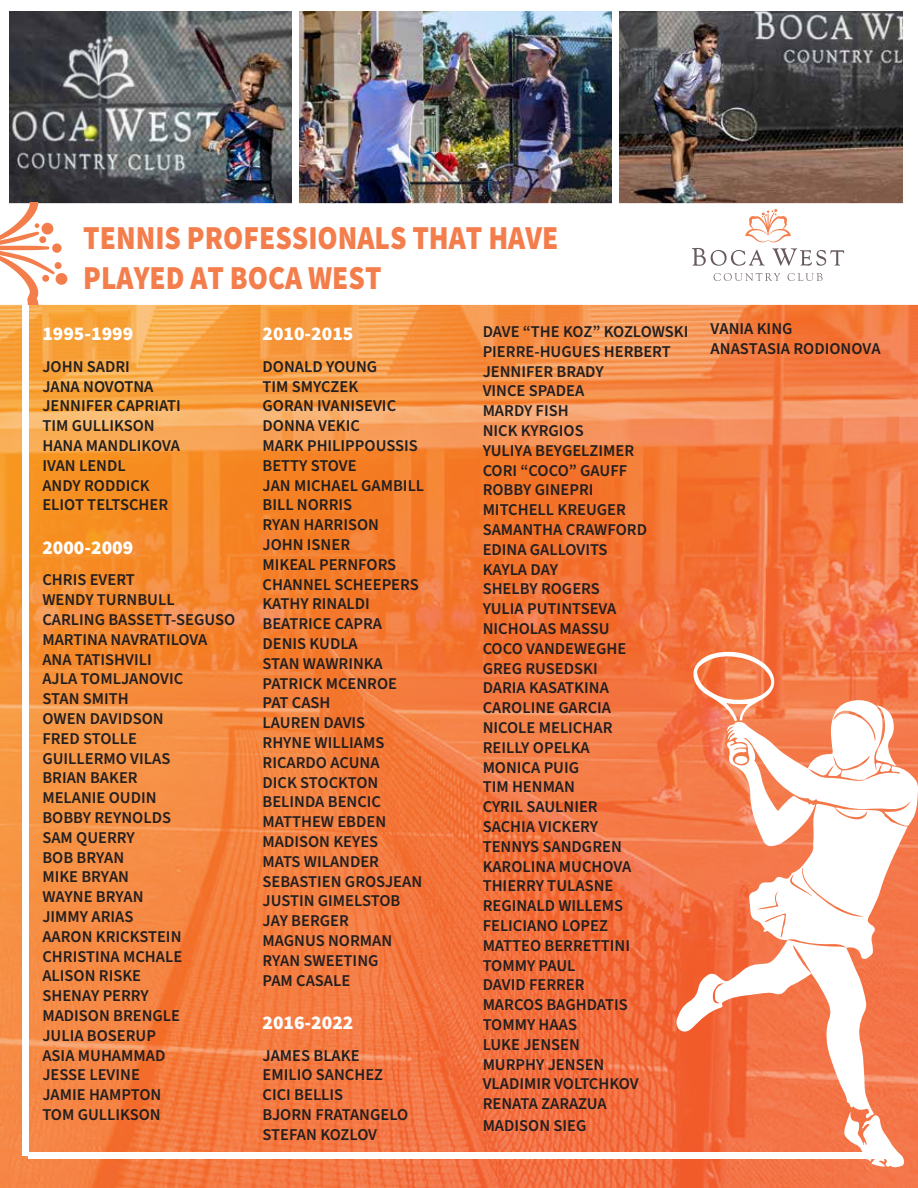
<style>
.page{position:relative;width:918px;height:1188px;background:#fff}
.page>*{position:absolute;margin:0;border:0;box-sizing:border-box;transform-origin:0 0}
.t1{font:900 33.6px/40.2px "Source Sans Pro";color:#f47d4c;scale:.87 1}
.t2{font:900 19.5px "Source Sans Pro";color:#fff}
.t3{font:600 16.5px/19.8px "Source Sans Pro";color:#231f20}
</style>
<div class="page">
<img style="left:0;top:305px;width:918px;height:883px">
<svg style="left:676px;top:652px;width:242px;height:516px"></svg>
<div style="left:22px;top:288px;width:6px;height:867px;background:#fff"></div>
<div style="left:28px;top:1152px;width:867px;height:6px;background:#fff"></div>
<img style="left:9px;top:11px;width:283px;height:192px">
<img style="left:299px;top:11px;width:604px;height:192px">
<div style="left:612px;top:0;width:7px;height:210px;background:#fff"></div>
<svg style="left:55px;top:203px;width:863px;height:102px"></svg>
<svg style="left:714px;top:273px;width:66px;height:8px"></svg>
<svg style="left:788px;top:273px;width:35px;height:8px"></svg>
<svg style="left:692px;top:248px;width:73px;height:18px"></svg>
<svg style="left:772px;top:248px;width:72px;height:18px"></svg>
<svg style="left:745px;top:209px;width:46px;height:33px"></svg>
<div style="left:56px;top:273px;width:11px;height:12px;background:#f47d4c;border-radius:50%"></div>
<svg style="left:0;top:202px;width:55px;height:103px"></svg>
<div style="left:39px;top:236px;width:7px;height:7px;background:#f47d4c;border-radius:50%"></div>
<div style="left:55px;top:262px;width:7px;height:7px;background:#f47d4c;border-radius:50%"></div>
<div style="left:42px;top:275px;width:7px;height:7px;background:#f47d4c;border-radius:50%"></div>
<svg style="left:52px;top:243px;width:10px;height:10px"></svg>
<h1 class="t1" style="left:83px;top:218px;width:548px">TENNIS PROFESSIONALS THAT HAVE<br>PLAYED AT BOCA WEST</h1>
<p class="t2" style="left:42px;top:320px;width:92px">1995-1999</p>
<p class="t3" style="left:42px;top:357px;width:140px">JOHN SADRI<br>JANA NOVOTNA<br>JENNIFER CAPRIATI<br>TIM GULLIKSON<br>HANA MANDLIKOVA<br>IVAN LENDL<br>ANDY RODDICK<br>ELIOT TELTSCHER</p>
<p class="t2" style="left:42px;top:534px;width:92px">2000-2009</p>
<p class="t3" style="left:42px;top:571px;width:194px">CHRIS EVERT<br>WENDY TURNBULL<br>CARLING BASSETT-SEGUSO<br>MARTINA NAVRATILOVA<br>ANA TATISHVILI<br>AJLA TOMLJANOVIC<br>STAN SMITH<br>OWEN DAVIDSON<br>FRED STOLLE<br>GUILLERMO VILAS<br>BRIAN BAKER<br>MELANIE OUDIN<br>BOBBY REYNOLDS<br>SAM QUERRY<br>BOB BRYAN<br>MIKE BRYAN<br>WAYNE BRYAN<br>JIMMY ARIAS<br>AARON KRICKSTEIN<br>CHRISTINA MCHALE<br>ALISON RISKE<br>SHENAY PERRY<br>MADISON BRENGLE<br>JULIA BOSERUP<br>ASIA MUHAMMAD<br>JESSE LEVINE<br>JAMIE HAMPTON<br>TOM GULLIKSON</p>
<p class="t2" style="left:263px;top:320px;width:92px">2010-2015</p>
<p class="t3" style="left:263px;top:357px;width:163px">DONALD YOUNG<br>TIM SMYCZEK<br>GORAN IVANISEVIC<br>DONNA VEKIC<br>MARK PHILIPPOUSSIS<br>BETTY STOVE<br>JAN MICHAEL GAMBILL<br>BILL NORRIS<br>RYAN HARRISON<br>JOHN ISNER<br>MIKEAL PERNFORS<br>CHANNEL SCHEEPERS<br>KATHY RINALDI<br>BEATRICE CAPRA<br>DENIS KUDLA<br>STAN WAWRINKA<br>PATRICK MCENROE<br>PAT CASH<br>LAUREN DAVIS<br>RHYNE WILLIAMS<br>RICARDO ACUNA<br>DICK STOCKTON<br>BELINDA BENCIC<br>MATTHEW EBDEN<br>MADISON KEYES<br>MATS WILANDER<br>SEBASTIEN GROSJEAN<br>JUSTIN GIMELSTOB<br>JAY BERGER<br>MAGNUS NORMAN<br>RYAN SWEETING<br>PAM CASALE</p>
<p class="t2" style="left:263px;top:1009px;width:92px">2016-2022</p>
<p class="t3" style="left:263px;top:1046px;width:147px">JAMES BLAKE<br>EMILIO SANCHEZ<br>CICI BELLIS<br>BJORN FRATANGELO<br>STEFAN KOZLOV</p>
<p class="t3" style="left:483px;top:322px;width:207px">DAVE “THE KOZ” KOZLOWSKI<br>PIERRE-HUGUES HERBERT<br>JENNIFER BRADY<br>VINCE SPADEA<br>MARDY FISH<br>NICK KYRGIOS<br>YULIYA BEYGELZIMER<br>CORI “COCO” GAUFF<br>ROBBY GINEPRI<br>MITCHELL KREUGER<br>SAMANTHA CRAWFORD<br>EDINA GALLOVITS<br>KAYLA DAY<br>SHELBY ROGERS<br>YULIA PUTINTSEVA<br>NICHOLAS MASSU<br>COCO VANDEWEGHE<br>GREG RUSEDSKI<br>DARIA KASATKINA<br>CAROLINE GARCIA<br>NICOLE MELICHAR<br>REILLY OPELKA<br>MONICA PUIG<br>TIM HENMAN<br>CYRIL SAULNIER<br>SACHIA VICKERY<br>TENNYS SANDGREN<br>KAROLINA MUCHOVA<br>THIERRY TULASNE<br>REGINALD WILLEMS<br>FELICIANO LOPEZ<br>MATTEO BERRETTINI<br>TOMMY PAUL<br>DAVID FERRER<br>MARCOS BAGHDATIS<br>TOMMY HAAS<br>LUKE JENSEN<br>MURPHY JENSEN<br>VLADIMIR VOLTCHKOV<br>RENATA ZARAZUA</p>
<p class="t3" style="left:483px;top:1116px;width:105px">MADISON SIEG</p>
<p class="t3" style="left:711px;top:319px;width:171px">VANIA KING<br>ANASTASIA RODIONOVA</p>
</div>
